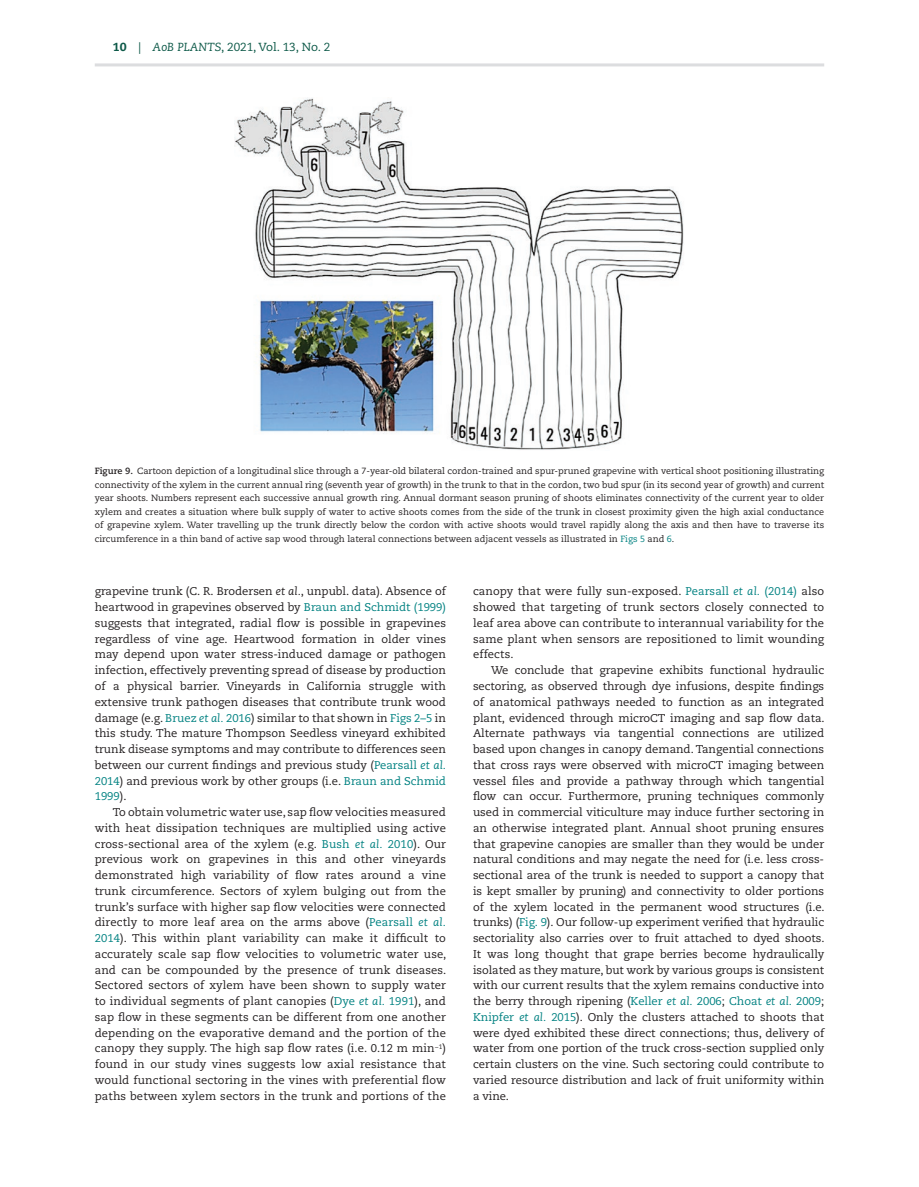
<style>
.page{position:relative;width:919px;height:1187px;background:#fff}
.page>*{position:absolute;margin:0;border:0;box-sizing:border-box;transform-origin:0 0}
.t1{font:11.7px "Caecilia LT Std";color:#0d5948}
.t2{font:11.25px/15.8px "Caecilia LT Std";color:#231f20;text-align:justify}
.t3{font:9px/13.5px "Caecilia LT Std";color:#231f20;text-align:justify}
.s1{font-weight:800}
.s2{font-style:italic}
.s3{font-weight:700}
.s4{color:#008181}
.s5{font-style:italic;color:#008181}
</style>
<div class="page">
<hr style="left:95px;top:63px;width:729px;height:3px;background:#dcdddf">
<img style="left:234px;top:98px;width:450px;height:352px">
<p class="t1" style="left:113px;top:41px;width:219px"><span class="s1">10</span> | <span class="s2">AoB PLANTS</span>, 2021, Vol. 13, No. 2</p>
<p class="t3" style="left:95px;top:464px;width:731px"><span class="s3">Figure 9.</span> Cartoon depiction of a longitudinal slice through a 7-year-old bilateral cordon-trained and spur-pruned grapevine with vertical shoot positioning illustrating connectivity of the xylem in the current annual ring (seventh year of growth) in the trunk to that in the cordon, two bud spur (in its second year of growth) and current year shoots. Numbers represent each successive annual growth ring. Annual dormant season pruning of shoots eliminates connectivity of the current year to older xylem and creates a situation where bulk supply of water to active shoots comes from the side of the trunk in closest proximity given the high axial conductance of grapevine xylem. Water travelling up the trunk directly below the cordon with active shoots would travel rapidly along the axis and then have to traverse its circumference in a thin band of active sap wood through lateral connections between adjacent vessels as illustrated in <span class="s4">Figs 5</span> and <span class="s4">6</span>.</p>
<p class="t2" style="left:95px;top:584px;width:353px">grapevine trunk (C. R. Brodersen <span class="s2">et al.</span>, unpubl. data). Absence of heartwood in grapevines observed by <span class="s4">Braun and Schmidt (1999) </span>suggests that integrated, radial flow is possible in grapevines regardless of vine age. Heartwood formation in older vines may depend upon water stress-induced damage or pathogen infection, effectively preventing spread of disease by production of a physical barrier. Vineyards in California struggle with extensive trunk pathogen diseases that contribute trunk wood damage (e.g. <span class="s4">Bruez</span> <span class="s5">et al.</span> <span class="s4">2016</span>) similar to that shown in <span class="s4">Figs 2–5</span> in this study. The mature Thompson Seedless vineyard exhibited trunk disease symptoms and may contribute to differences seen between our current findings and previous study (<span class="s4">Pearsall</span> <span class="s5">et al.<br></span><span class="s4">2014</span>) and previous work by other groups (i.e. <span class="s4">Braun and Schmid 1999</span>).</p>
<p class="t2" style="left:95px;top:804px;width:353px;text-indent:18px">To obtain volumetric water use, sap flow velocities measured with heat dissipation techniques are multiplied using active cross-sectional area of the xylem (e.g. <span class="s4">Bush</span> <span class="s5">et al.</span> <span class="s4">2010</span>). Our previous work on grapevines in this and other vineyards demonstrated high variability of flow rates around a vine trunk circumference. Sectors of xylem bulging out from the trunk’s surface with higher sap flow velocities were connected directly to more leaf area on the arms above (<span class="s4">Pearsall</span> <span class="s5">et al.<br></span><span class="s4">2014</span>). This within plant variability can make it difficult to accurately scale sap flow velocities to volumetric water use, and can be compounded by the presence of trunk diseases.<br>Sectored sectors of xylem have been shown to supply water to individual segments of plant canopies (<span class="s4">Dye</span> <span class="s5">et al.</span> <span class="s4">1991</span>), and sap flow in these segments can be different from one another depending on the evaporative demand and the portion of the canopy they supply. The high sap flow rates (i.e. 0.12 m min<sup>−1</sup>) found in our study vines suggests low axial resistance that would functional sectoring in the vines with preferential flow paths between xylem sectors in the trunk and portions of the</p>
<p class="t2" style="left:473px;top:584px;width:353px">canopy that were fully sun-exposed. <span class="s4">Pearsall</span> <span class="s5">et al.</span> <span class="s4">(2014)</span> also showed that targeting of trunk sectors closely connected to leaf area above can contribute to interannual variability for the same plant when sensors are repositioned to limit wounding effects.</p>
<p class="t2" style="left:473px;top:662px;width:353px;text-indent:18px">We conclude that grapevine exhibits functional hydraulic sectoring, as observed through dye infusions, despite findings of anatomical pathways needed to function as an integrated plant, evidenced through microCT imaging and sap flow data.<br>Alternate pathways via tangential connections are utilized based upon changes in canopy demand. Tangential connections that cross rays were observed with microCT imaging between vessel files and provide a pathway through which tangential flow can occur. Furthermore, pruning techniques commonly used in commercial viticulture may induce further sectoring in an otherwise integrated plant. Annual shoot pruning ensures that grapevine canopies are smaller than they would be under natural conditions and may negate the need for (i.e. less cross&shy;sectional area of the trunk is needed to support a canopy that is kept smaller by pruning) and connectivity to older portions of the xylem located in the permanent wood structures (i.e. trunks) (<span class="s4">Fig. 9</span>). Our follow-up experiment verified that hydraulic sectoriality also carries over to fruit attached to dyed shoots.<br>It was long thought that grape berries become hydraulically isolated as they mature, but work by various groups is consistent with our current results that the xylem remains conductive into the berry through ripening (<span class="s4">Keller</span> <span class="s5">et al.</span> <span class="s4">2006</span>; <span class="s4">Choat</span> <span class="s5">et al.</span> <span class="s4">2009</span>; <span class="s4">Knipfer</span> <span class="s5">et al.</span> <span class="s4">2015</span>). Only the clusters attached to shoots that were dyed exhibited these direct connections; thus, delivery of water from one portion of the truck cross-section supplied only certain clusters on the vine. Such sectoring could contribute to varied resource distribution and lack of fruit uniformity within a vine.</p>
</div>
